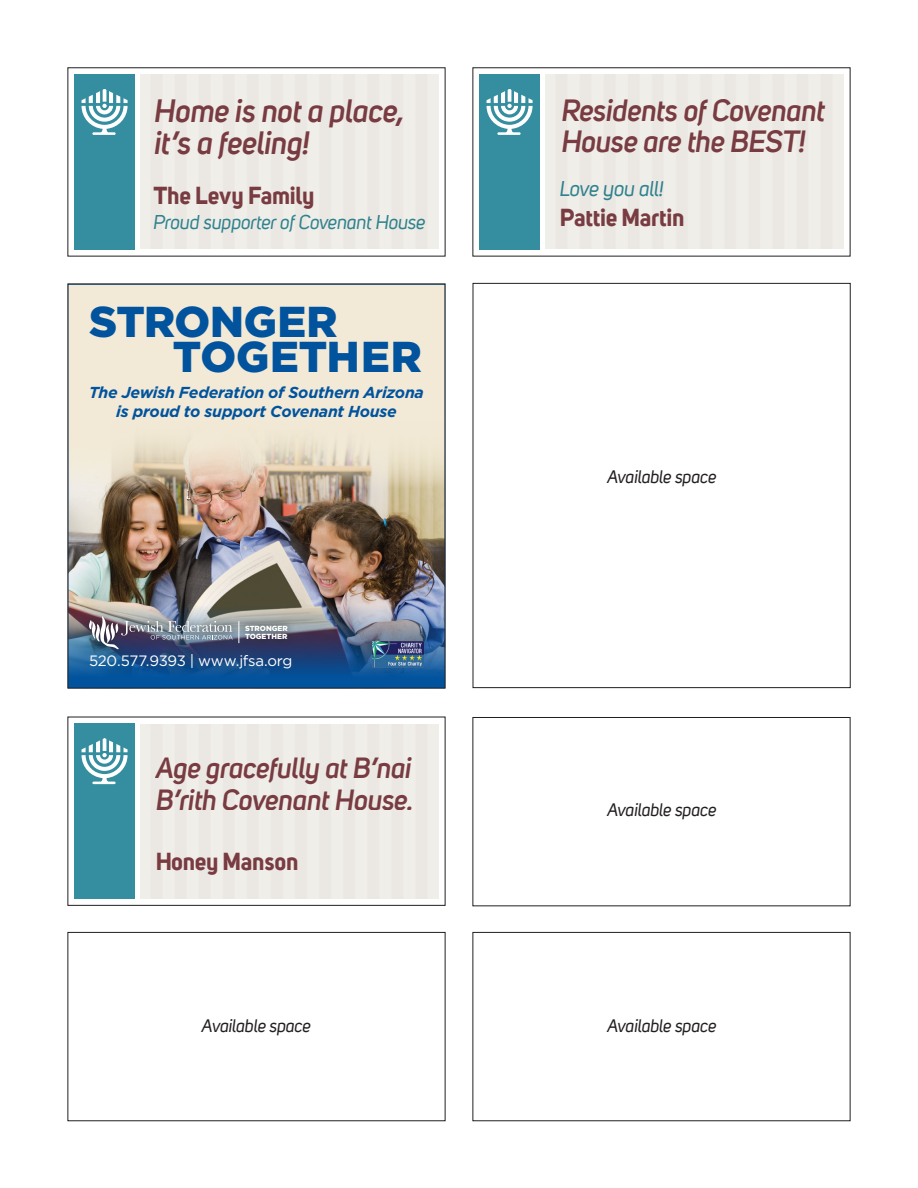
<style>
.page{position:relative;width:918px;height:1188px;background:#fff}
.page>*{position:absolute;margin:0;border:0;box-sizing:border-box;transform-origin:0 0}
.t1{font:900 43.2px/34.5px "Gotham";letter-spacing:-.005em;color:#01539e}
.t2{font:italic 600 31.5px/31.5px "Uni Sans";letter-spacing:-.015em;color:#82414a}
.t3{font:italic 600 30px/31.5px "Uni Sans";letter-spacing:-.015em;color:#82414a}
.t4{font:italic 600 28.5px/31.5px "Uni Sans";letter-spacing:-.015em;color:#82414a}
.t5{font:700 24px "Uni Sans";letter-spacing:-.015em;color:#82414a}
.t6{font:italic 21px "Uni Sans";letter-spacing:-.02em;color:#348e9f}
.t7{font:italic 19.5px "Uni Sans";letter-spacing:-.015em;color:#348e9f}
.t8{font:italic 17.7px "Uni Sans";letter-spacing:-.015em;color:#231f20}
.t9{font:italic 700 15.9px/19px "Gotham";letter-spacing:-.015em;color:#01539e;text-align:center}
.t10{font:15px "Gotham";letter-spacing:-.02em;color:#fff}
.t11{font:900 7.35px/7.5px "Gotham";color:#fff}
</style>
<div class="page">
<svg style="left:472px;top:283px;width:379px;height:405px"></svg>
<img style="left:67px;top:283px;width:379px;height:406px">
<div style="left:472px;top:932px;width:378px;height:189px;border:1px solid #231f20"></div>
<div style="left:479px;top:74px;width:61px;height:176px;background:#348e9f"></div>
<div style="left:472px;top:717px;width:378px;height:189px;border:1px solid #231f20"></div>
<div style="left:472px;top:67px;width:378px;height:189px;border:1px solid #231f20"></div>
<svg style="left:487px;top:89px;width:46px;height:46px"></svg>
<div style="left:74px;top:74px;width:61px;height:176px;background:#348e9f"></div>
<div style="left:67px;top:932px;width:378px;height:189px;border:1px solid #231f20"></div>
<div style="left:67px;top:67px;width:378px;height:189px;border:1px solid #231f20"></div>
<svg style="left:82px;top:89px;width:46px;height:46px"></svg>
<div style="left:74px;top:723px;width:61px;height:176px;background:#348e9f"></div>
<div style="left:67px;top:717px;width:378px;height:189px;border:1px solid #231f20"></div>
<svg style="left:82px;top:738px;width:46px;height:46px"></svg>
<h2 class="t2" style="left:154px;top:96px;width:252px">Home is not a place, it’s a feeling!</h2>
<h3 class="t5" style="left:153px;top:181px;width:163px">The Levy Family</h3>
<p class="t7" style="left:153px;top:211px;width:274px">Proud supporter of Covenant House</p>
<h1 class="t1" style="left:173px;top:304px;width:250px;text-indent:-84px">STRONGER<br>TOGETHER</h1>
<p class="t9" style="left:89px;top:383px;width:336px">The Jewish Federation of Southern Arizona is proud to support Covenant House</p>
<p class="t11" style="left:245px;top:625px;width:44px">STRONGER<br>TOGETHER</p>
<p class="t10" style="left:89px;top:651px;width:205px">520.577.9393 | www.jfsa.org</p>
<h3 class="t4" style="left:156px;top:752px;width:259px">Age gracefully at B’nai<br>B’rith Covenant House.</h3>
<h3 class="t5" style="left:155px;top:846px;width:145px">Honey Manson</h3>
<h3 class="t3" style="left:561px;top:95px;width:266px">Residents of Covenant<br>House are the BEST!</h3>
<h3 class="t6" style="left:559px;top:176px;width:106px">Love you all!</h3>
<h3 class="t5" style="left:559px;top:203px;width:127px">Pattie Martin</h3>
<p class="t8" style="left:607px;top:466px;width:111px">Available space</p>
<p class="t8" style="left:607px;top:799px;width:111px">Available space</p>
<p class="t8" style="left:202px;top:1015px;width:111px">Available space</p>
<p class="t8" style="left:607px;top:1015px;width:111px">Available space</p>
</div>
